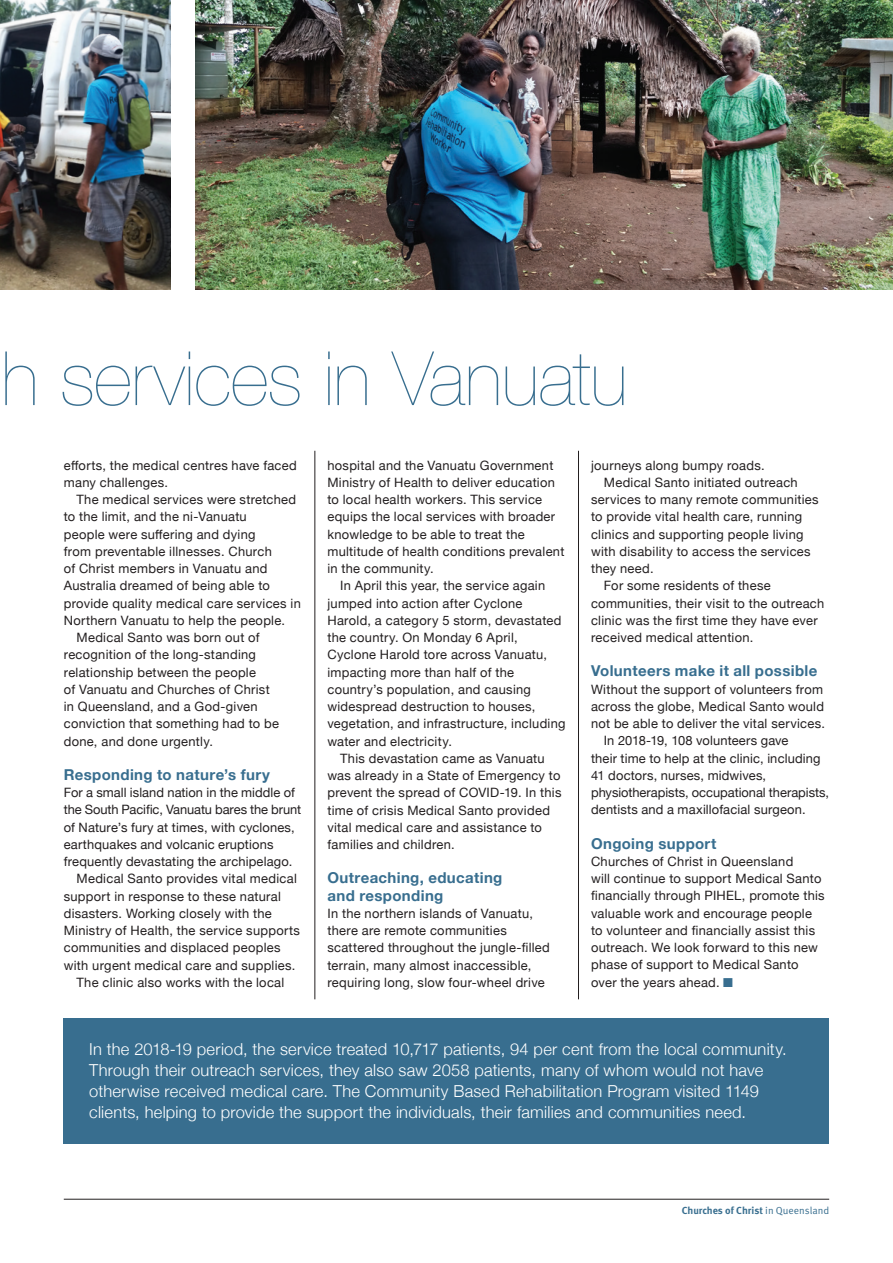
<style>
.page{position:relative;width:893px;height:1263px;background:#fff}
.page>*{position:absolute;margin:0;border:0;box-sizing:border-box;transform-origin:0 0}
.t1{font:200 75px "Helvetica Neue";letter-spacing:-.005em;color:#386e8f}
.event_body_copy{font:300 16.5px/21px "Helvetica Neue";letter-spacing:.015em;color:#fff}
.bold_heading_body_co{font:700 15px/17.2px "Helvetica Neue";letter-spacing:.025em;color:#386e8f}
.Body_copy{font:12.9px/17.2px "Helvetica Neue";letter-spacing:.02em;color:#231f20}
.t2{font:700 10.2px "Meta Pro";color:#386e8f}
.s1{color:#386e8f}
.s2{font-weight:400}
</style>
<div class="page">
<hr style="left:64px;top:1199px;width:765px;height:1px;background:#231f20">
<img style="left:0;top:0;width:170px;height:289px">
<img style="left:196px;top:0;width:697px;height:289px">
<div style="left:64px;top:1018px;width:765px;height:126px;background:#386e8f"></div>
<hr style="left:315px;top:451px;width:1px;height:548px;background:#231f20">
<hr style="left:578px;top:451px;width:1px;height:548px;background:#231f20">
<h1 class="t1" style="left:1px;top:320px;width:628px">h services in Vanuatu</h1>
<p class="Body_copy" style="left:64px;top:457px;width:235px">efforts, the medical centres have faced many challenges.</p>
<p class="Body_copy" style="left:64px;top:492px;width:239px;text-indent:13px">The medical services were stretched to the limit, and the ni-Vanuatu<br>people were suffering and dying<br>from preventable illnesses. Church<br>of Christ members in Vanuatu and Australia dreamed of being able to provide quality medical care services in Northern Vanuatu to help the people.</p>
<p class="Body_copy" style="left:64px;top:630px;width:217px;text-indent:13px">Medical Santo was born out of recognition of the long-standing relationship between the people<br>of Vanuatu and Churches of Christ in Queensland, and a God-given conviction that something had to be done, and done urgently.</p>
<p class="bold_heading_body_co" style="left:64px;top:766px;width:208px">Responding to nature’s fury</p>
<p class="Body_copy" style="left:64px;top:785px;width:239px">For a small island nation in the middle of the South Pacific, Vanuatu bares the brunt of Nature’s fury at times, with cyclones, earthquakes and volcanic eruptions frequently devastating the archipelago.</p>
<p class="Body_copy" style="left:64px;top:871px;width:238px;text-indent:13px">Medical Santo provides vital medical support in response to these natural disasters. Working closely with the Ministry of Health, the service supports communities and displaced peoples with urgent medical care and supplies.</p>
<p class="Body_copy" style="left:77px;top:974px;width:209px">The clinic also works with the local</p>
<p class="Body_copy" style="left:327px;top:457px;width:238px">hospital and the Vanuatu Government Ministry of Health to deliver education to local health workers. This service equips the local services with broader knowledge to be able to treat the multitude of health conditions prevalent in the community.</p>
<p class="Body_copy" style="left:327px;top:578px;width:240px;text-indent:13px">In April this year, the service again jumped into action after Cyclone Harold, a category 5 storm, devastated the country. On Monday 6 April, Cyclone Harold tore across Vanuatu, impacting more than half of the country’s population, and causing widespread destruction to houses, vegetation, and infrastructure, including water and electricity.</p>
<p class="Body_copy" style="left:327px;top:750px;width:236px;text-indent:13px">This devastation came as Vanuatu was already in a State of Emergency to prevent the spread of COVID-19. In this time of crisis Medical Santo provided vital medical care and assistance to families and children.</p>
<p class="bold_heading_body_co" style="left:327px;top:870px;width:177px">Outreaching, educating and responding</p>
<p class="Body_copy" style="left:327px;top:905px;width:224px">In the northern islands of Vanuatu, there are remote communities scattered throughout the jungle-filled terrain, many almost inaccessible, requiring long, slow four-wheel drive</p>
<p class="Body_copy" style="left:591px;top:457px;width:175px">journeys along bumpy roads.</p>
<p class="Body_copy" style="left:591px;top:474px;width:229px;text-indent:13px">Medical Santo initiated outreach services to many remote communities to provide vital health care, running clinics and supporting people living with disability to access the services they need.</p>
<p class="Body_copy" style="left:591px;top:578px;width:235px;text-indent:13px">For some residents of these communities, their visit to the outreach clinic was the first time they have ever received medical attention.</p>
<p class="bold_heading_body_co" style="left:591px;top:663px;width:228px">Volunteers make it all possible</p>
<p class="Body_copy" style="left:591px;top:681px;width:235px">Without the support of volunteers from across the globe, Medical Santo would not be able to deliver the vital services.</p>
<p class="Body_copy" style="left:591px;top:733px;width:240px;text-indent:13px">In 2018-19, 108 volunteers gave<br>their time to help at the clinic, including 41 doctors, nurses, midwives, physiotherapists, occupational therapists, dentists and a maxillofacial surgeon.</p>
<p class="bold_heading_body_co" style="left:591px;top:835px;width:127px">Ongoing support</p>
<p class="Body_copy" style="left:591px;top:853px;width:235px">Churches of Christ in Queensland<br>will continue to support Medical Santo financially through PIHEL, promote this valuable work and encourage people to volunteer and financially assist this outreach. We look forward to this new phase of support to Medical Santo over the years ahead. <span class="s1">■</span></p>
<p class="event_body_copy" style="left:89px;top:1038px;width:699px">In the 2018-19 period, the service treated 10,717 patients, 94 per cent from the local community.<br>Through their outreach services, they also saw 2058 patients, many of whom would not have otherwise received medical care. The Community Based Rehabilitation Program visited 1149 clients, helping to provide the support the individuals, their families and communities need.</p>
<p class="t2" style="left:682px;top:1204px;width:149px">Churches of Christ <span class="s2">in Queensland</span></p>
</div>
